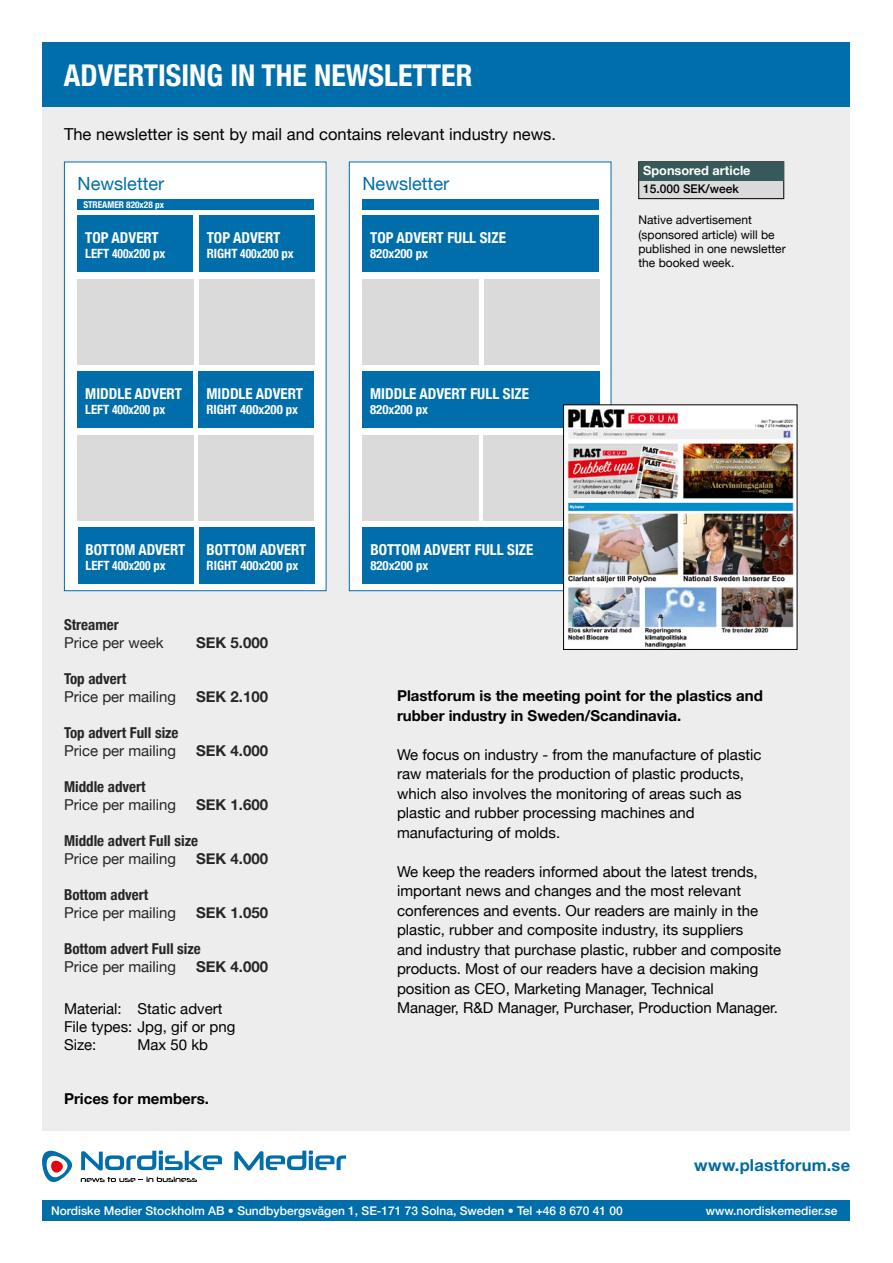
<style>
.page{position:relative;width:893px;height:1263px;background:#fff}
.page>*{position:absolute;margin:0;border:0;box-sizing:border-box;transform-origin:0 0}
.t1{font:700 condensed 30px "Helvetica Neue";color:#fff}
.t2{font:18.15px "Helvetica Neue";color:#006eab}
.t3{font:16.5px "Helvetica Neue";color:#000}
.t4{font:700 16.5px "Helvetica Neue";letter-spacing:.01em;color:#006ba1}
.t5{font:15px/19.5px "Helvetica Neue";color:#000}
.t6{font:700 condensed 15px "Helvetica Neue";color:#fff}
.t7{font:15px "Helvetica Neue";color:#262625}
.t8{font:700 condensed 15px "Helvetica Neue";color:#262625}
.t9{font:700 15px/19.5px "Helvetica Neue";color:#000}
.t10{font:700 15px "Helvetica Neue";color:#262625}
.t11{font:700 condensed 12.75px "Helvetica Neue";color:#fff}
.t12{font:700 12.75px "Helvetica Neue";color:#fff}
.t13{font:500 12px "Helvetica Neue";color:#fff}
.t14{font:12px/14.4px "Helvetica Neue";color:#000}
.t15{font:500 12px "Helvetica Neue";color:#000}
.t16{font:700 condensed 9.3px "Helvetica Neue";color:#fff}
</style>
<div class="page">
<div style="left:43px;top:43px;width:807px;height:1088px;background:#ededed"></div>
<div style="left:43px;top:43px;width:807px;height:64px;background:#006eab"></div>
<svg style="left:81px;top:1150px;width:141px;height:20px"></svg>
<svg style="left:234px;top:1150px;width:112px;height:20px"></svg>
<svg style="left:81px;top:1177px;width:116px;height:5px"></svg>
<svg style="left:42px;top:1150px;width:31px;height:33px"></svg>
<div style="left:43px;top:1200px;width:807px;height:20px;background:#006eab"></div>
<div style="left:639px;top:162px;width:145px;height:37px;background:#dadada"></div>
<div style="left:638px;top:162px;width:146px;height:37px;border:1px solid #000"></div>
<div style="left:639px;top:162px;width:144px;height:18px;background:#37595a"></div>
<div style="left:64px;top:162px;width:262px;height:429px;background:#fff;border:1px solid #006eab"></div>
<div style="left:349px;top:162px;width:262px;height:429px;background:#fff;border:1px solid #006eab"></div>
<div style="left:77px;top:215px;width:116px;height:56px;background:#006eab"></div>
<div style="left:362px;top:215px;width:237px;height:56px;background:#006eab"></div>
<div style="left:199px;top:215px;width:116px;height:56px;background:#006eab"></div>
<div style="left:77px;top:279px;width:117px;height:85px;background:#dadada"></div>
<div style="left:362px;top:279px;width:117px;height:85px;background:#dadada"></div>
<div style="left:199px;top:279px;width:116px;height:85px;background:#dadada"></div>
<div style="left:484px;top:279px;width:116px;height:85px;background:#dadada"></div>
<div style="left:77px;top:200px;width:237px;height:10px;background:#006eab"></div>
<div style="left:362px;top:200px;width:237px;height:10px;background:#006eab"></div>
<div style="left:77px;top:371px;width:116px;height:57px;background:#006eab"></div>
<div style="left:362px;top:371px;width:238px;height:57px;background:#006eab"></div>
<div style="left:199px;top:371px;width:115px;height:57px;background:#006eab"></div>
<div style="left:77px;top:435px;width:117px;height:86px;background:#dadada"></div>
<div style="left:362px;top:435px;width:117px;height:86px;background:#dadada"></div>
<div style="left:199px;top:435px;width:115px;height:86px;background:#dadada"></div>
<div style="left:483px;top:435px;width:116px;height:86px;background:#dadada"></div>
<div style="left:78px;top:527px;width:115px;height:57px;background:#006eab"></div>
<div style="left:362px;top:527px;width:237px;height:57px;background:#006eab"></div>
<div style="left:199px;top:527px;width:116px;height:57px;background:#006eab"></div>
<img style="left:565px;top:408px;width:230px;height:240px">
<div style="left:563px;top:405px;width:234px;height:245px;border:1px solid #000"></div>
<h1 class="t1" style="left:64px;top:51px;width:410px">ADVERTISING IN THE NEWSLETTER</h1>
<p class="t3" style="left:64px;top:122px;width:494px">The newsletter is sent by mail and contains relevant industry news.</p>
<p class="t2" style="left:78px;top:171px;width:88px">Newsletter</p>
<p class="t2" style="left:362px;top:171px;width:88px">Newsletter</p>
<p class="t16" style="left:83px;top:197px;width:82px">STREAMER 820x28 px</p>
<p class="t6" style="left:85px;top:225px;width:75px">TOP ADVERT</p>
<p class="t11" style="left:85px;top:243px;width:82px">LEFT 400x200 px</p>
<p class="t6" style="left:207px;top:225px;width:75px">TOP ADVERT</p>
<p class="t11" style="left:207px;top:243px;width:88px">RIGHT 400x200 px</p>
<p class="t6" style="left:370px;top:225px;width:137px">TOP ADVERT FULL SIZE</p>
<p class="t11" style="left:370px;top:243px;width:59px">820x200 px</p>
<p class="t6" style="left:85px;top:381px;width:98px">MIDDLE ADVERT</p>
<p class="t11" style="left:85px;top:399px;width:82px">LEFT 400x200 px</p>
<p class="t6" style="left:206px;top:381px;width:98px">MIDDLE ADVERT</p>
<p class="t11" style="left:206px;top:399px;width:93px">RIGHT 400x200 px</p>
<p class="t6" style="left:370px;top:381px;width:160px">MIDDLE ADVERT FULL SIZE</p>
<p class="t11" style="left:370px;top:399px;width:59px">820x200 px</p>
<p class="t6" style="left:85px;top:537px;width:101px">BOTTOM ADVERT</p>
<p class="t11" style="left:85px;top:555px;width:82px">LEFT 400x200 px</p>
<p class="t6" style="left:207px;top:537px;width:101px">BOTTOM ADVERT</p>
<p class="t11" style="left:207px;top:555px;width:93px">RIGHT 400x200 px</p>
<p class="t6" style="left:370px;top:537px;width:164px">BOTTOM ADVERT FULL SIZE</p>
<p class="t11" style="left:370px;top:555px;width:59px">820x200 px</p>
<p class="t12" style="left:643px;top:161px;width:109px">Sponsored article</p>
<p class="t15" style="left:643px;top:179px;width:97px">15.000 SEK/week</p>
<p class="t14" style="left:638px;top:213px;width:149px">Native advertisement (sponsored article) will be published in one newsletter the booked week.</p>
<p class="t8" style="left:64px;top:612px;width:56px">Streamer</p>
<p class="t7" style="left:64px;top:632px;width:101px">Price per week</p>
<p class="t10" style="left:196px;top:631px;width:73px">SEK 5.000</p>
<p class="t8" style="left:64px;top:666px;width:64px">Top advert</p>
<p class="t7" style="left:64px;top:686px;width:114px">Price per mailing</p>
<p class="t10" style="left:196px;top:685px;width:73px">SEK 2.100</p>
<p class="t8" style="left:64px;top:720px;width:116px">Top advert Full size</p>
<p class="t7" style="left:64px;top:740px;width:114px">Price per mailing</p>
<p class="t10" style="left:196px;top:739px;width:73px">SEK 4.000</p>
<p class="t8" style="left:64px;top:774px;width:83px">Middle advert</p>
<p class="t7" style="left:64px;top:794px;width:114px">Price per mailing</p>
<p class="t10" style="left:196px;top:793px;width:73px">SEK 1.600</p>
<p class="t8" style="left:64px;top:828px;width:136px">Middle advert Full size</p>
<p class="t7" style="left:64px;top:848px;width:114px">Price per mailing</p>
<p class="t10" style="left:196px;top:847px;width:73px">SEK 4.000</p>
<p class="t8" style="left:64px;top:882px;width:86px">Bottom advert</p>
<p class="t7" style="left:64px;top:902px;width:114px">Price per mailing</p>
<p class="t10" style="left:196px;top:901px;width:73px">SEK 1.050</p>
<p class="t8" style="left:64px;top:936px;width:138px">Bottom advert Full size</p>
<p class="t7" style="left:64px;top:956px;width:114px">Price per mailing</p>
<p class="t10" style="left:196px;top:955px;width:73px">SEK 4.000</p>
<p class="t5" style="left:64px;top:1000px;width:173px;line-height:18px">Material: Static advert<br>File types: Jpg, gif or png<br>Size:</p>
<p class="t5" style="left:138px;top:1035px;width:72px">Max 50 kb</p>
<p class="t9" style="left:64px;top:1089px;width:146px">Prices for members.</p>
<p class="t9" style="left:397px;top:687px;width:367px">Plastforum is the meeting point for the plastics and rubber industry in Sweden/Scandinavia.</p>
<p class="t5" style="left:397px;top:746px;width:366px">We focus on industry - from the manufacture of plastic raw materials for the production of plastic products, which also involves the monitoring of areas such as plastic and rubber processing machines and manufacturing of molds.</p>
<p class="t5" style="left:397px;top:863px;width:386px">We keep the readers informed about the latest trends, important news and changes and the most relevant conferences and events. Our readers are mainly in the plastic, rubber and composite industry, its suppliers<br>and industry that purchase plastic, rubber and composite products. Most of our readers have a decision making position as CEO, Marketing Manager, Technical<br>Manager, R&amp;D Manager, Purchaser, Production Manager.</p>
<p class="t4" style="left:694px;top:1152px;width:158px">www.plastforum.se</p>
<p class="t13" style="left:51px;top:1200px;width:573px">Nordiske Medier Stockholm AB • Sundbybergsvägen 1, SE-171 73 Solna, Sweden • Tel +46 8 670 41 00</p>
<p class="t13" style="left:706px;top:1200px;width:133px">www.nordiskemedier.se</p>
</div>
